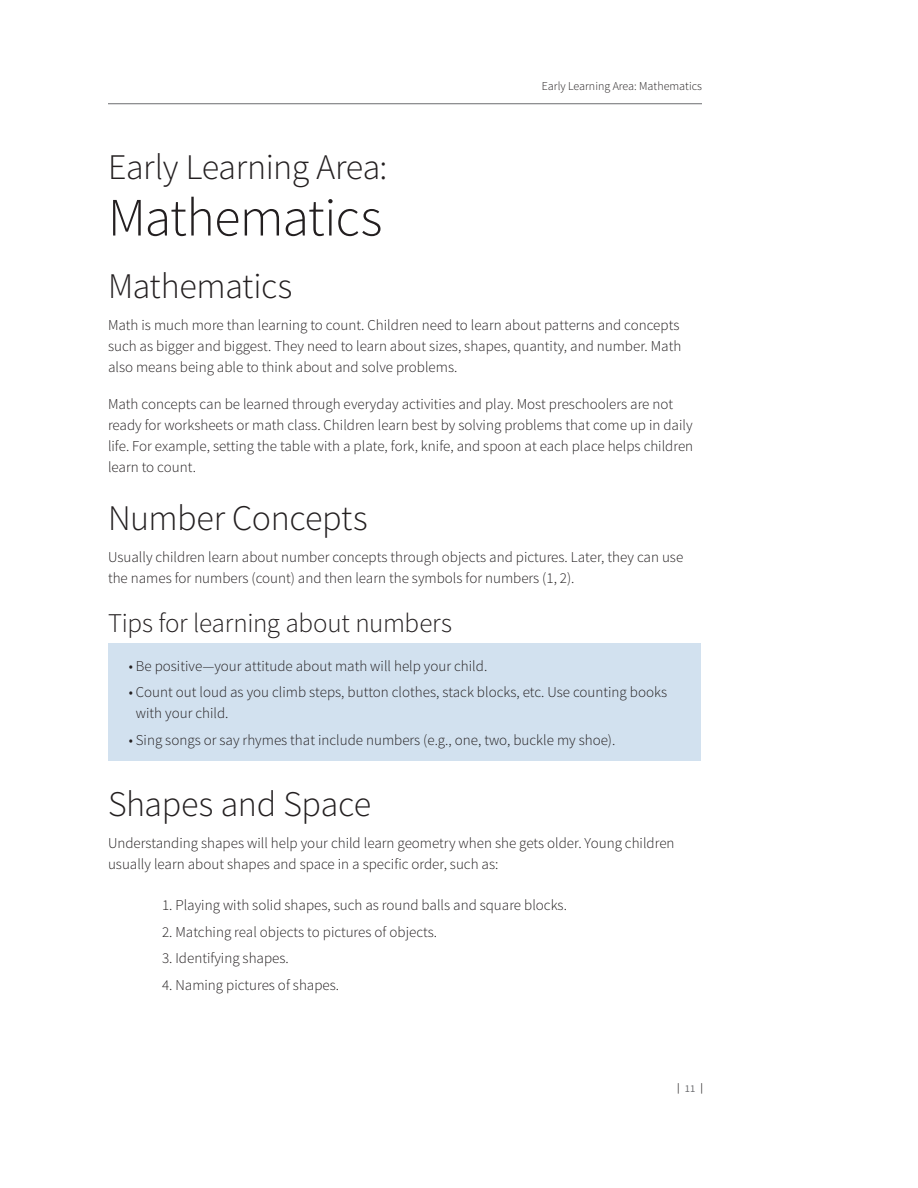
<style>
.page{position:relative;width:918px;height:1188px;background:#fff}
.page>*{position:absolute;margin:0;border:0;box-sizing:border-box;transform-origin:0 0}
.t1{font:300 54px "Source Sans Pro";letter-spacing:-.015em;color:#231f20}
.t2{font:300 36px "Source Sans Pro";letter-spacing:-.015em;color:#231f20}
.t3{font:300 27px "Source Sans Pro";letter-spacing:-.015em;color:#231f20}
.t4{font:300 15px/21px "Source Sans Pro";color:#231f20}
.t5{font:300 12px "Source Sans Pro";color:#231f20}
.t6{font:10.5px "Source Sans Pro";color:#231f20}
.s1{color:#6c6d70}
</style>
<div class="page">
<hr style="left:108px;top:103px;width:594px;height:1px;background:#6c6d70">
<div style="left:108px;top:643px;width:592px;height:118px;background:#d2e1ef"></div>
<p class="t5" style="left:542px;top:79px;width:162px">Early Learning Area: Mathematics</p>
<h2 class="t2" style="left:108px;top:145px;width:281px">Early Learning Area:</h2>
<h1 class="t1" style="left:108px;top:185px;width:276px">Mathematics</h1>
<h2 class="t2" style="left:108px;top:264px;width:186px">Mathematics</h2>
<p class="t4" style="left:108px;top:314px;width:575px">Math is much more than learning to count. Children need to learn about patterns and concepts such as bigger and biggest. They need to learn about sizes, shapes, quantity, and number. Math also means being able to think about and solve problems.</p>
<p class="t4" style="left:108px;top:393px;width:587px">Math concepts can be learned through everyday activities and play. Most preschoolers are not ready for worksheets or math class. Children learn best by solving problems that come up in daily life. For example, setting the table with a plate, fork, knife, and spoon at each place helps children learn to count.</p>
<h2 class="t2" style="left:108px;top:496px;width:261px">Number Concepts</h2>
<p class="t4" style="left:108px;top:546px;width:577px">Usually children learn about number concepts through objects and pictures. Later, they can use the names for numbers (count) and then learn the symbols for numbers (1, 2).</p>
<h3 class="t3" style="left:108px;top:607px;width:346px">Tips for learning about numbers</h3>
<p class="t4" style="left:129px;top:655px;width:360px">• Be positive—your attitude about math will help your child.</p>
<p class="t4" style="left:136px;top:682px;width:533px;text-indent:-7px">• Count out loud as you climb steps, button clothes, stack blocks, etc. Use counting books with your child.</p>
<p class="t4" style="left:129px;top:729px;width:488px">• Sing songs or say rhymes that include numbers (e.g., one, two, buckle my shoe).</p>
<h2 class="t2" style="left:108px;top:783px;width:265px">Shapes and Space</h2>
<p class="t4" style="left:108px;top:833px;width:568px">Understanding shapes will help your child learn geometry when she gets older. Young children usually learn about shapes and space in a specific order, such as:</p>
<p class="t4" style="left:162px;top:895px;width:407px">1. Playing with solid shapes, such as round balls and square blocks.</p>
<p class="t4" style="left:162px;top:921px;width:277px">2. Matching real objects to pictures of objects.</p>
<p class="t4" style="left:162px;top:948px;width:128px">3. Identifying shapes.</p>
<p class="t4" style="left:162px;top:974px;width:179px">4. Naming pictures of shapes.</p>
<p class="t6" style="left:677px;top:1081px;width:27px">|<span class="s1">11</span>|</p>
</div>
